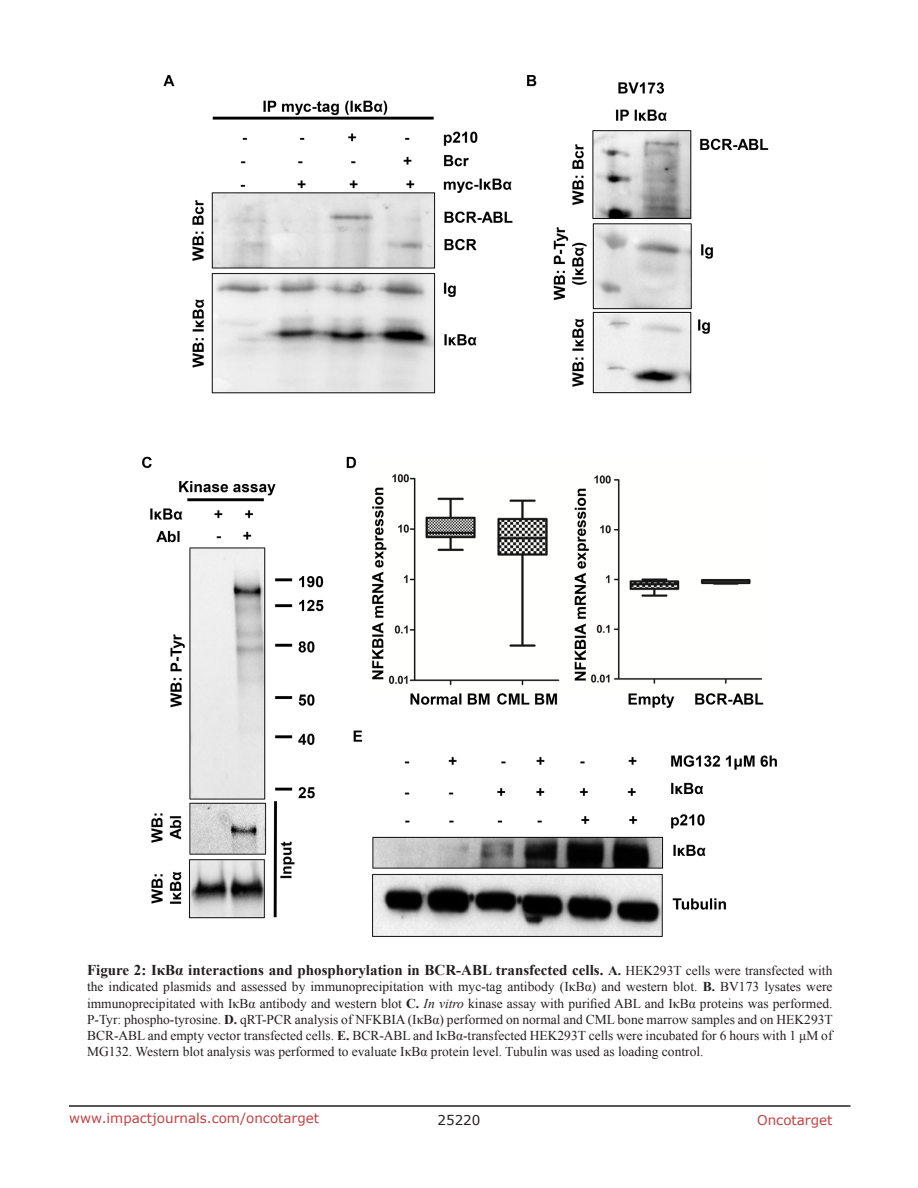
<style>
.page{position:relative;width:918px;height:1188px;background:#fff}
.page>*{position:absolute;margin:0;border:0;box-sizing:border-box;transform-origin:0 0}
.FigureText{font:700 15px "Times New Roman";color:#231f20}
.FigureText-2{font:13.5px/16.2px "Times New Roman";color:#231f20;text-align:justify}
.t1{font:13.5px "Verdana";color:#c24141}
.t2{font:13.5px "Verdana";color:#231f20}
.s1{font-size:13.5px}
.s2{font-weight:400;font-size:13.5px}
.s3{font-weight:700}
.s4{font-style:italic}
</style>
<div class="page">
<hr style="left:69px;top:1105px;width:781px;height:2px;background:#231f20">
<img style="left:143px;top:76px;width:634px;height:861px">
<p class="FigureText" style="left:87px;top:960px;width:747px">Figure 2: IκBα interactions and phosphorylation in BCR-ABL transfected cells. <span class="s1">A.</span> <span class="s2">HEK293T cells were transfected with</span></p>
<p class="FigureText-2" style="left:87px;top:979px;width:747px">the indicated plasmids and assessed by immunoprecipitation with myc-tag antibody (IκBα) and western blot. <span class="s3">B.</span> BV173 lysates were immunoprecipitated with IκBα antibody and western blot <span class="s3">C.</span> <span class="s4">In vitro</span> kinase assay with purified ABL and IκBα proteins was performed.<br>P-Tyr: phospho-tyrosine. <span class="s3">D.</span> qRT-PCR analysis of NFKBIA (IκBα) performed on normal and CML bone marrow samples and on HEK293T BCR-ABL and empty vector transfected cells. <span class="s3">E.</span> BCR-ABL and IκBα-transfected HEK293T cells were incubated for 6 hours with 1 μM of MG132. Western blot analysis was performed to evaluate IκBα protein level. Tubulin was used as loading control.</p>
<p class="t1" style="left:69px;top:1109px;width:252px">www.impactjournals.com/oncotarget</p>
<p class="t2" style="left:438px;top:1111px;width:44px">25220</p>
<p class="t1" style="left:757px;top:1111px;width:77px">Oncotarget</p>
</div>
